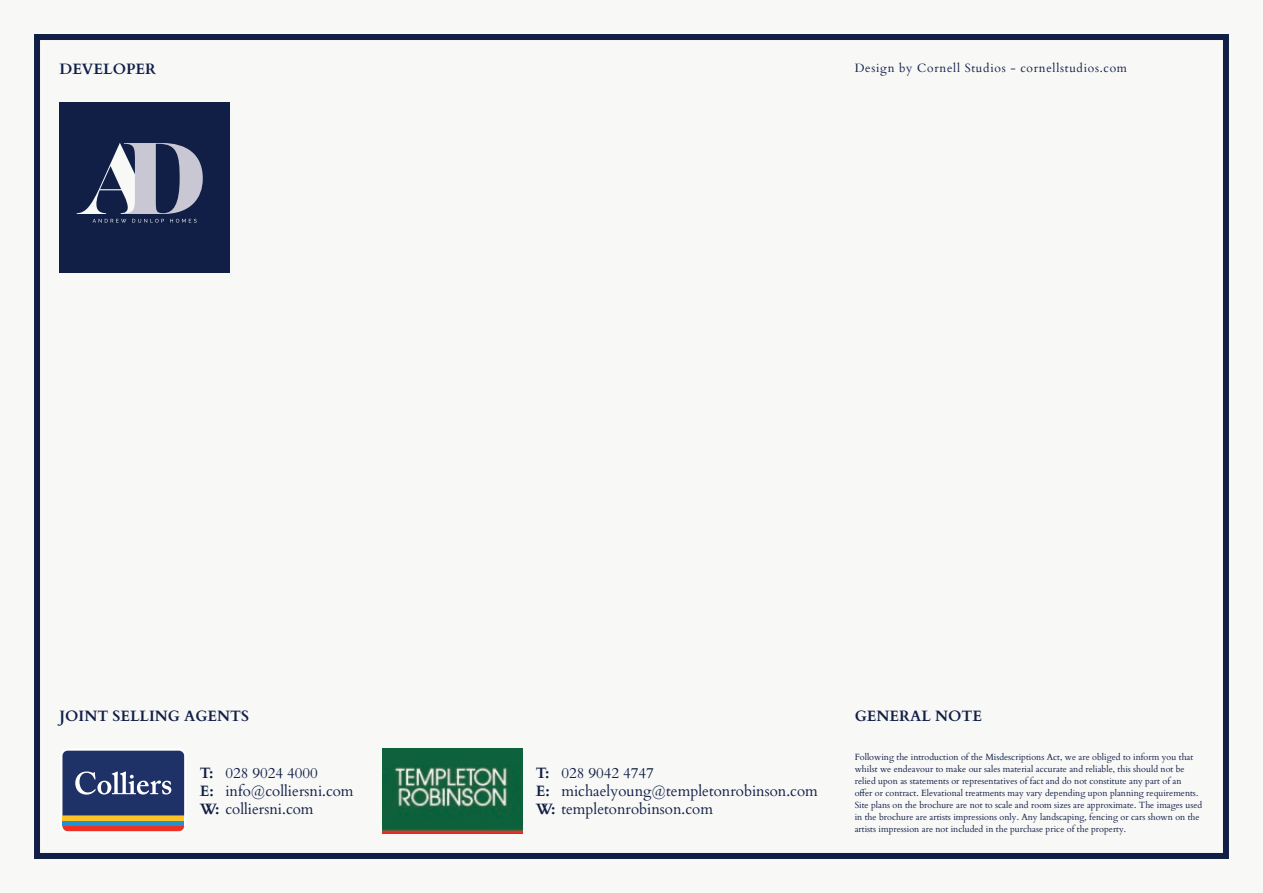
<style>
.page{position:relative;width:1263px;height:893px;background:#f8f8f7}
.page>*{position:absolute;margin:0;border:0;box-sizing:border-box;transform-origin:0 0}
.t1{font:15px/18px "Cardo";color:#111f46}
.t2{font:700 15px "Cardo";color:#111f46}
.t3{font:12px "Cardo";letter-spacing:.06em;color:#111f46}
.t4{font:9px/12px "Cardo";color:#111f46}
.s1{font-weight:700}
</style>
<div class="page">
<svg style="left:62px;top:750px;width:123px;height:82px;background:#505574"></svg>
<img style="left:383px;top:748px;width:140px;height:85px">
<div style="left:60px;top:102px;width:170px;height:170px;background:#111f46"></div>
<svg style="left:77px;top:143px;width:126px;height:80px"></svg>
<div style="left:34px;top:34px;width:1195px;height:825px;border:6px solid #111f46"></div>
<h1 class="t2" style="left:60px;top:57px;width:98px">DEVELOPER</h1>
<h2 class="t3" style="left:855px;top:59px;width:274px">Design by Cornell Studios - cornellstudios.com</h2>
<h1 class="t2" style="left:60px;top:704px;width:191px">JOINT SELLING AGENTS</h1>
<h1 class="t1" style="left:200px;top:763px;width:155px"><span class="s1">T:</span> 028 9024 4000<br><span class="s1">E:</span> info@colliersni.com<br><span class="s1">W:</span> colliersni.com</h1>
<h1 class="t1" style="left:536px;top:763px;width:284px"><span class="s1">T:</span> 028 9042 4747<br><span class="s1">E:</span> michaelyoung@templetonrobinson.com<br><span class="s1">W:</span> templetonrobinson.com</h1>
<h1 class="t2" style="left:855px;top:704px;width:129px">GENERAL NOTE</h1>
<p class="t4" style="left:855px;top:751px;width:349px">Following the introduction of the Misdescriptions Act, we are obliged to inform you that whilst we endeavour to make our sales material accurate and reliable, this should not be relied upon as statements or representatives of fact and do not constitute any part of an<br>offer or contract. Elevational treatments may vary depending upon planning requirements.<br>Site plans on the brochure are not to scale and room sizes are approximate. The images used in the brochure are artists impressions only. Any landscaping, fencing or cars shown on the artists impression are not included in the purchase price of the property.</p>
</div>
